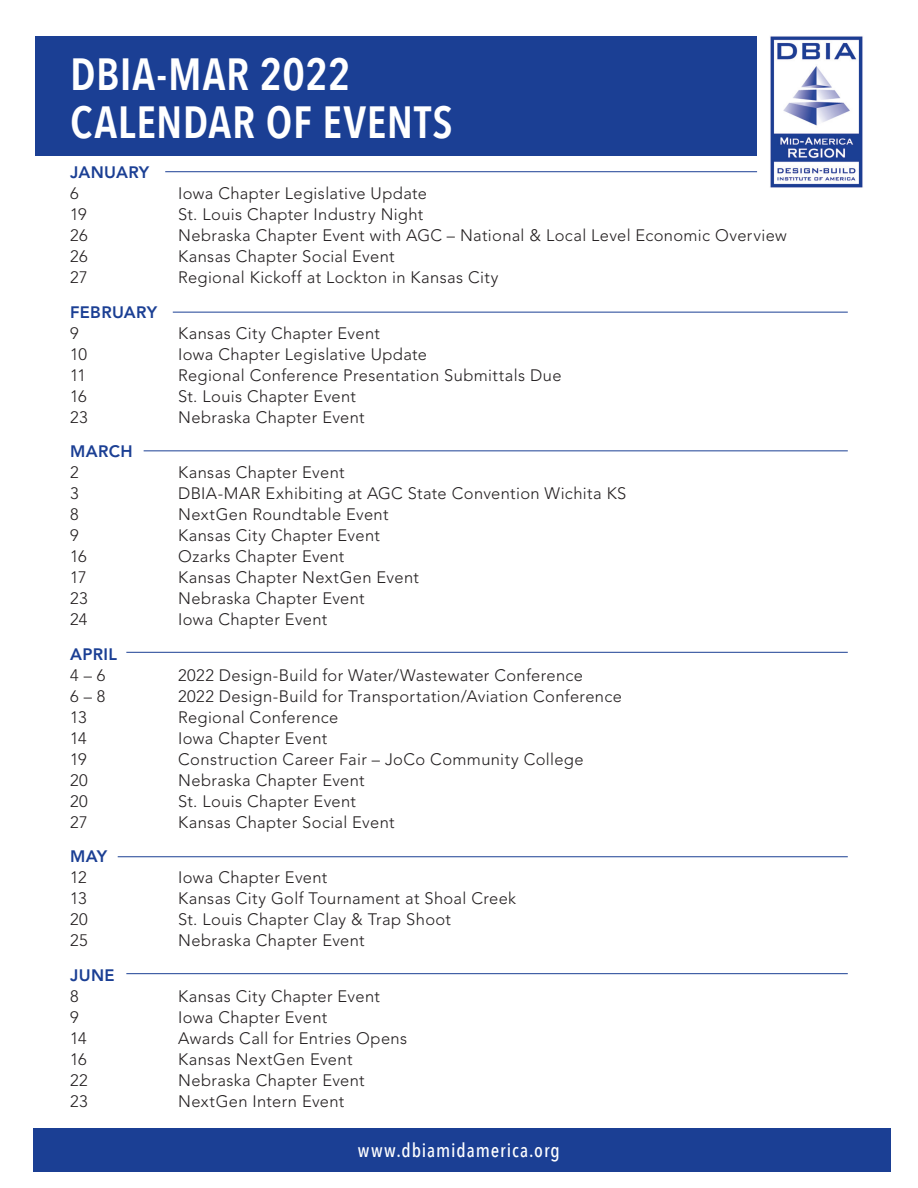
<style>
.page{position:relative;width:918px;height:1188px;background:#fff}
.page>*{position:absolute;margin:0;border:0;box-sizing:border-box;transform-origin:0 0}
.t1{font:600 45px/48px "Avenir Next Condensed";letter-spacing:.015em;color:#fff}
.t2{font:500 19.5px "Avenir Next Condensed";letter-spacing:.045em;color:#fff}
.t3{font:300 16.5px "Avenir";letter-spacing:.02em;color:#231f20}
.t4{font:800 16.5px "Avenir";letter-spacing:.02em;color:#1b3f94}
</style>
<div class="page">
<div style="left:36px;top:36px;width:721px;height:120px;background:#1b3f94"></div>
<hr style="left:165px;top:171px;width:592px;height:1px;background:#1b3f94">
<hr style="left:173px;top:312px;width:675px;height:1px;background:#1b3f94">
<hr style="left:144px;top:450px;width:704px;height:1px;background:#1b3f94">
<hr style="left:126px;top:652px;width:722px;height:1px;background:#1b3f94">
<hr style="left:118px;top:856px;width:730px;height:1px;background:#1b3f94">
<hr style="left:126px;top:973px;width:722px;height:1px;background:#1b3f94">
<img style="left:770px;top:36px;width:93px;height:152px">
<div style="left:33px;top:1128px;width:858px;height:43px;background:#1b3f94"></div>
<p class="t1" style="left:70px;top:49px;width:384px">DBIA-MAR 2022<br>CALENDAR OF EVENTS</p>
<p class="t4" style="left:70px;top:163px;width:81px">JANUARY</p>
<p class="t3" style="left:70px;top:184px;width:10px">6</p>
<p class="t3" style="left:178px;top:184px;width:250px">Iowa Chapter Legislative Update</p>
<p class="t3" style="left:70px;top:205px;width:18px">19</p>
<p class="t3" style="left:178px;top:205px;width:247px">St. Louis Chapter Industry Night</p>
<p class="t3" style="left:70px;top:226px;width:19px">26</p>
<p class="t3" style="left:178px;top:226px;width:610px">Nebraska Chapter Event with AGC – National &amp; Local Level Economic Overview</p>
<p class="t3" style="left:70px;top:247px;width:19px">26</p>
<p class="t3" style="left:178px;top:247px;width:218px">Kansas Chapter Social Event</p>
<p class="t3" style="left:70px;top:268px;width:19px">27</p>
<p class="t3" style="left:178px;top:268px;width:322px">Regional Kickoff at Lockton in Kansas City</p>
<p class="t4" style="left:70px;top:303px;width:88px">FEBRUARY</p>
<p class="t3" style="left:70px;top:324px;width:10px">9</p>
<p class="t3" style="left:178px;top:324px;width:203px">Kansas City Chapter Event</p>
<p class="t3" style="left:70px;top:345px;width:18px">10</p>
<p class="t3" style="left:178px;top:345px;width:250px">Iowa Chapter Legislative Update</p>
<p class="t3" style="left:70px;top:366px;width:17px">11</p>
<p class="t3" style="left:178px;top:366px;width:385px">Regional Conference Presentation Submittals Due</p>
<p class="t3" style="left:70px;top:387px;width:18px">16</p>
<p class="t3" style="left:178px;top:387px;width:179px">St. Louis Chapter Event</p>
<p class="t3" style="left:70px;top:408px;width:19px">23</p>
<p class="t3" style="left:178px;top:408px;width:188px">Nebraska Chapter Event</p>
<p class="t4" style="left:70px;top:442px;width:64px">MARCH</p>
<p class="t3" style="left:70px;top:463px;width:10px">2</p>
<p class="t3" style="left:178px;top:463px;width:168px">Kansas Chapter Event</p>
<p class="t3" style="left:70px;top:484px;width:10px">3</p>
<p class="t3" style="left:178px;top:484px;width:450px">DBIA-MAR Exhibiting at AGC State Convention Wichita KS</p>
<p class="t3" style="left:70px;top:505px;width:10px">8</p>
<p class="t3" style="left:178px;top:505px;width:212px">NextGen Roundtable Event</p>
<p class="t3" style="left:70px;top:526px;width:10px">9</p>
<p class="t3" style="left:178px;top:526px;width:203px">Kansas City Chapter Event</p>
<p class="t3" style="left:70px;top:547px;width:18px">16</p>
<p class="t3" style="left:178px;top:547px;width:168px">Ozarks Chapter Event</p>
<p class="t3" style="left:70px;top:568px;width:18px">17</p>
<p class="t3" style="left:178px;top:568px;width:242px">Kansas Chapter NextGen Event</p>
<p class="t3" style="left:70px;top:589px;width:19px">23</p>
<p class="t3" style="left:178px;top:589px;width:188px">Nebraska Chapter Event</p>
<p class="t3" style="left:70px;top:610px;width:19px">24</p>
<p class="t3" style="left:178px;top:610px;width:151px">Iowa Chapter Event</p>
<p class="t4" style="left:70px;top:645px;width:48px">APRIL</p>
<p class="t3" style="left:70px;top:666px;width:37px">4 – 6</p>
<p class="t3" style="left:178px;top:666px;width:406px">2022 Design-Build for Water/Wastewater Conference</p>
<p class="t3" style="left:70px;top:687px;width:37px">6 – 8</p>
<p class="t3" style="left:178px;top:687px;width:445px">2022 Design-Build for Transportation/Aviation Conference</p>
<p class="t3" style="left:70px;top:708px;width:18px">13</p>
<p class="t3" style="left:178px;top:708px;width:162px">Regional Conference</p>
<p class="t3" style="left:70px;top:729px;width:18px">14</p>
<p class="t3" style="left:178px;top:729px;width:151px">Iowa Chapter Event</p>
<p class="t3" style="left:70px;top:750px;width:18px">19</p>
<p class="t3" style="left:178px;top:750px;width:407px">Construction Career Fair – JoCo Community College</p>
<p class="t3" style="left:70px;top:771px;width:19px">20</p>
<p class="t3" style="left:178px;top:771px;width:188px">Nebraska Chapter Event</p>
<p class="t3" style="left:70px;top:792px;width:19px">20</p>
<p class="t3" style="left:178px;top:792px;width:179px">St. Louis Chapter Event</p>
<p class="t3" style="left:70px;top:813px;width:19px">27</p>
<p class="t3" style="left:178px;top:813px;width:218px">Kansas Chapter Social Event</p>
<p class="t4" style="left:70px;top:847px;width:39px">MAY</p>
<p class="t3" style="left:70px;top:868px;width:18px">12</p>
<p class="t3" style="left:178px;top:868px;width:151px">Iowa Chapter Event</p>
<p class="t3" style="left:70px;top:889px;width:18px">13</p>
<p class="t3" style="left:178px;top:889px;width:340px">Kansas City Golf Tournament at Shoal Creek</p>
<p class="t3" style="left:70px;top:910px;width:19px">20</p>
<p class="t3" style="left:178px;top:910px;width:274px">St. Louis Chapter Clay &amp; Trap Shoot</p>
<p class="t3" style="left:70px;top:931px;width:19px">25</p>
<p class="t3" style="left:178px;top:931px;width:188px">Nebraska Chapter Event</p>
<p class="t4" style="left:70px;top:966px;width:46px">JUNE</p>
<p class="t3" style="left:70px;top:987px;width:10px">8</p>
<p class="t3" style="left:178px;top:987px;width:203px">Kansas City Chapter Event</p>
<p class="t3" style="left:70px;top:1008px;width:10px">9</p>
<p class="t3" style="left:178px;top:1008px;width:151px">Iowa Chapter Event</p>
<p class="t3" style="left:70px;top:1029px;width:18px">14</p>
<p class="t3" style="left:178px;top:1029px;width:231px">Awards Call for Entries Opens</p>
<p class="t3" style="left:70px;top:1050px;width:18px">16</p>
<p class="t3" style="left:178px;top:1050px;width:176px">Kansas NextGen Event</p>
<p class="t3" style="left:70px;top:1071px;width:19px">22</p>
<p class="t3" style="left:178px;top:1071px;width:188px">Nebraska Chapter Event</p>
<p class="t3" style="left:70px;top:1092px;width:19px">23</p>
<p class="t3" style="left:178px;top:1092px;width:168px">NextGen Intern Event</p>
<p class="t2" style="left:358px;top:1138px;width:204px">www.dbiamidamerica.org</p>
</div>
